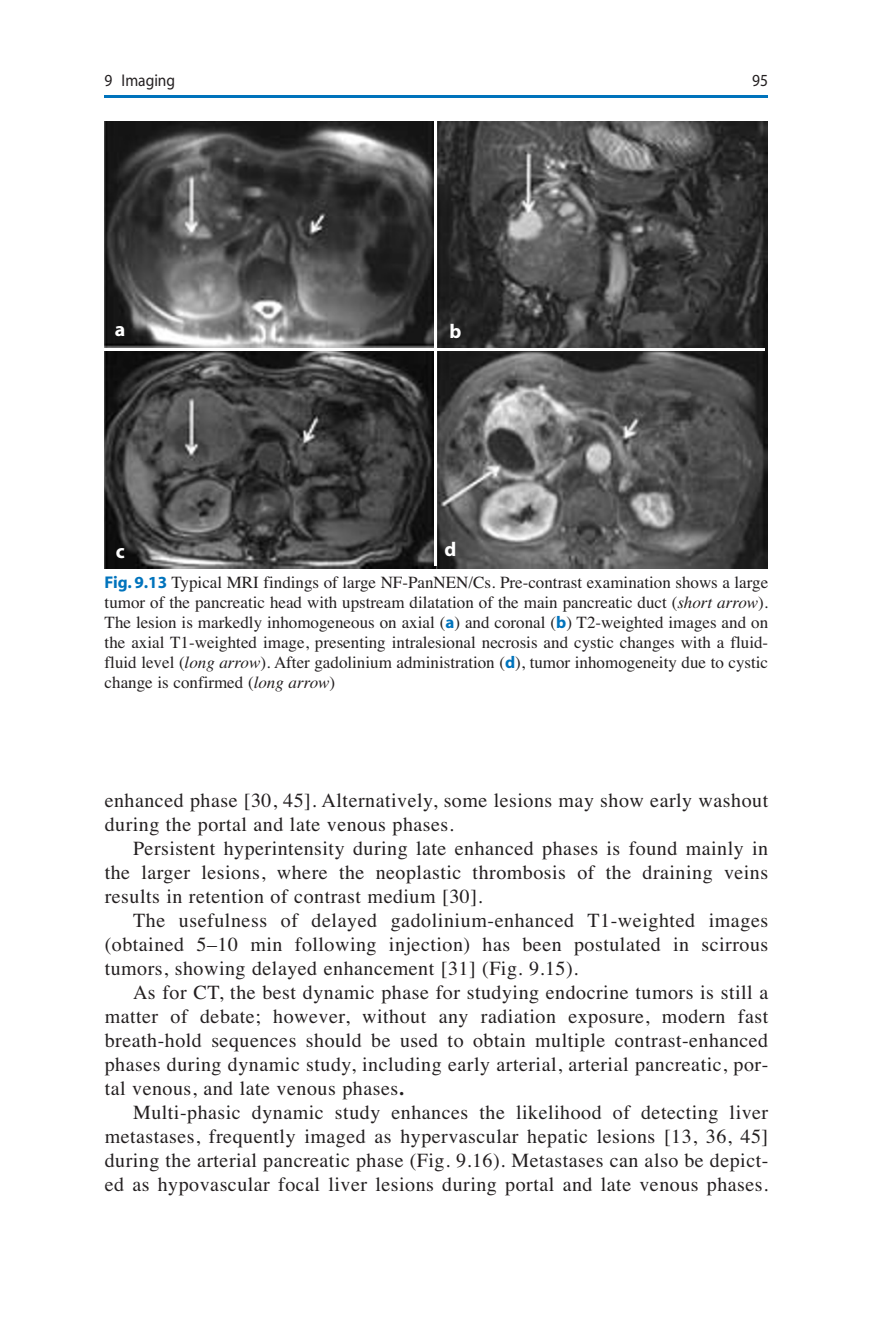
<style>
.page{position:relative;width:879px;height:1333px;background:#fff}
.page>*{position:absolute;margin:0;border:0;box-sizing:border-box;transform-origin:0 0}
.t1{font:20px/24px "Times";letter-spacing:.025em;color:#231f20;text-align:justify}
.t2{font:700 20px "Myriad";color:#fff}
.t3{font:17px/20px "Times";color:#231f20;text-align:justify}
.t4{font:17px "Myriad";color:#231f20;scale:.91 1}
.s1{font-family:"Myriad";font-weight:700;color:#0073bc}
.s2{font-style:italic}
.s3{font-weight:700}
</style>
<div class="page">
<hr style="left:105px;top:95px;width:663px;height:2px;background:#0073bc">
<img style="left:105px;top:122px;width:662px;height:446px">
<hr style="left:435px;top:122px;width:2px;height:444px;background:#fff">
<hr style="left:105px;top:348px;width:660px;height:2px;background:#fff">
<p class="t4" style="left:105px;top:74px;width:79px">9 Imaging</p>
<p class="t4" style="left:752px;top:74px;width:19px">95</p>
<p class="t2" style="left:115px;top:322px;width:12px">a</p>
<p class="t2" style="left:449px;top:324px;width:13px">b</p>
<p class="t2" style="left:116px;top:543px;width:11px">c</p>
<p class="t2" style="left:444px;top:541px;width:13px">d</p>
<p class="t3" style="left:105px;top:574px;width:665px"><span class="s1">Fig. 9.13</span> Typical MRI findings of large NF-PanNEN/Cs. Pre-contrast examination shows a large tumor of the pancreatic head with upstream dilatation of the main pancreatic duct (<span class="s2">short arrow</span>).<br>The lesion is markedly inhomogeneous on axial (<span class="s1">a</span>) and coronal (<span class="s1">b</span>) T2-weighted images and on the axial T1-weighted image, presenting intralesional necrosis and cystic changes with a fluid&shy;fluid level (<span class="s2">long arrow</span>). After gadolinium administration (<span class="s1">d</span>), tumor inhomogeneity due to cystic change is confirmed (<span class="s2">long arrow</span>)</p>
<p class="t1" style="left:105px;top:790px;width:665px">enhanced phase [30, 45]. Alternatively, some lesions may show early washout during the portal and late venous phases.</p>
<p class="t1" style="left:105px;top:838px;width:665px;text-indent:28px">Persistent hyperintensity during late enhanced phases is found mainly in the larger lesions, where the neoplastic thrombosis of the draining veins results in retention of contrast medium [30].</p>
<p class="t1" style="left:105px;top:910px;width:665px;text-indent:28px">The usefulness of delayed gadolinium-enhanced T1-weighted images (obtained 5–10 min following injection) has been postulated in scirrous tumors, showing delayed enhancement [31] (Fig. 9.15).</p>
<p class="t1" style="left:105px;top:982px;width:665px;text-indent:28px">As for CT, the best dynamic phase for studying endocrine tumors is still a matter of debate; however, without any radiation exposure, modern fast breath-hold sequences should be used to obtain multiple contrast-enhanced phases during dynamic study, including early arterial, arterial pancreatic, por&shy;tal venous, and late venous phases<span class="s3">.</span></p>
<p class="t1" style="left:105px;top:1102px;width:665px;text-indent:28px">Multi-phasic dynamic study enhances the likelihood of detecting liver metastases, frequently imaged as hypervascular hepatic lesions [13, 36, 45] during the arterial pancreatic phase (Fig. 9.16). Metastases can also be depict&shy;ed as hypovascular focal liver lesions during portal and late venous phases.</p>
</div>
